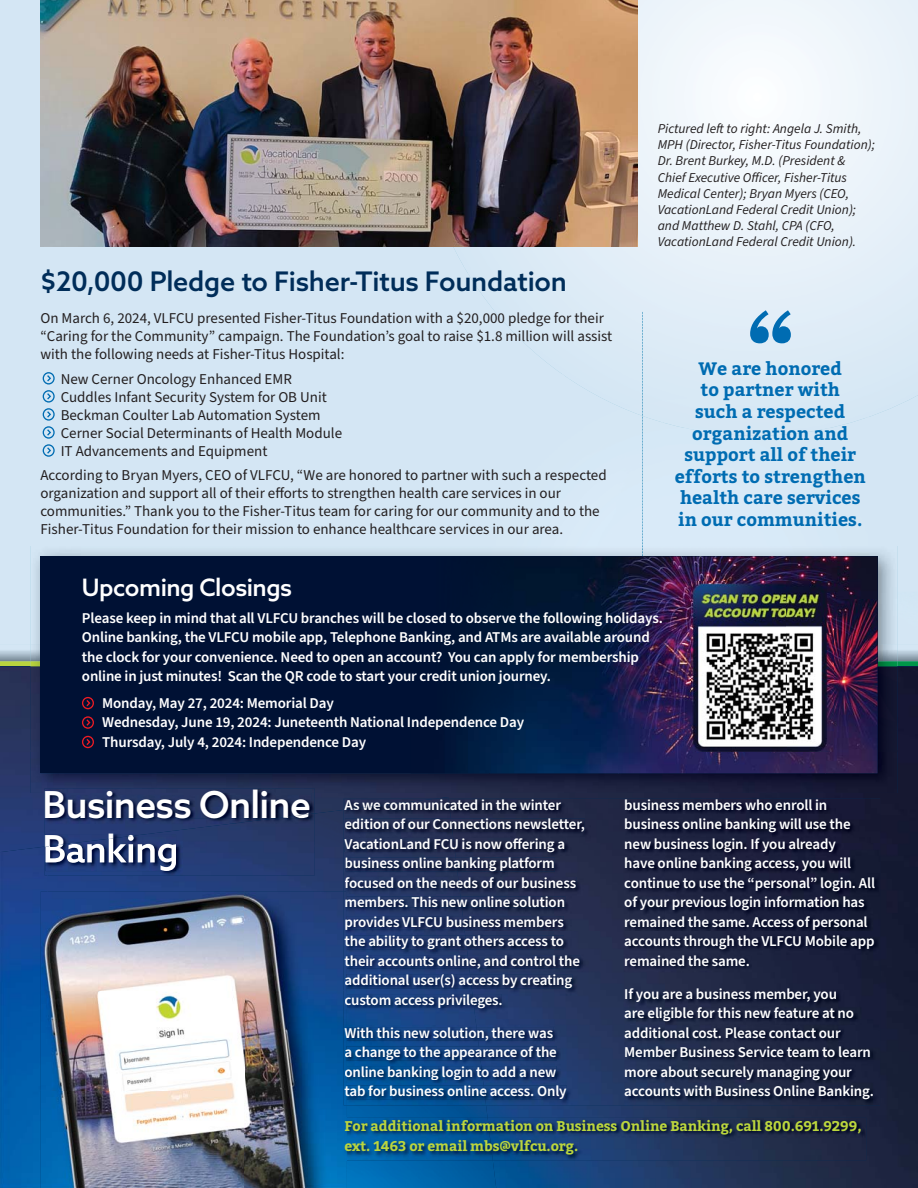
<style>
.page{position:relative;width:918px;height:1188px;background:#fff}
.page>*{position:absolute;margin:0;border:0;box-sizing:border-box;transform-origin:0 0}
.t1{font:700 94.65px "Aviano Slab";color:#006cb2;scale:.96 1}
.t2{font:500 37.2px "Azo Sans";letter-spacing:-.02em;color:#fff}
.t3{font:500 27px "Azo Sans";letter-spacing:-.01em;color:#002d59}
.t4{font:500 24px "Azo Sans";letter-spacing:-.02em;color:#fff}
.t5{font:700 18px/21.6px "Bitter";color:#006cb2;text-align:center}
.t6{font:600 15px/19.5px "Source Sans Pro";letter-spacing:-.01em;color:#fff}
.t7{font:15px/18px "Source Sans Pro";color:#231f20}
.t8{font:700 14.1px/20.5px "Bitter";letter-spacing:-.01em;color:#bcd63d}
.t9{font:italic 13.5px/16.2px "Source Sans Pro";color:#231f20}
</style>
<div class="page">
<div style="left:0;top:375px;width:49px;height:269px;background:#d4e6f4"></div>
<div style="left:867px;top:436px;width:51px;height:208px;background:#d4e6f4"></div>
<div style="left:0;top:0;width:407px;height:268px;background:#d4e6f4"></div>
<img style="left:407px;top:246px;width:11px;height:22px">
<img style="left:0;top:644px;width:918px;height:17px">
<img style="left:0;top:667px;width:918px;height:521px">
<img style="left:568px;top:0;width:350px;height:436px">
<div style="left:518px;top:246px;width:50px;height:141px;background:#d8e9f5"></div>
<div style="left:468px;top:246px;width:50px;height:93px;background:#d5e7f4"></div>
<div style="left:418px;top:246px;width:50px;height:44px;background:#d4e6f4"></div>
<img style="left:486px;top:1018px;width:394px;height:87px">
<img style="left:471px;top:843px;width:409px;height:175px">
<img style="left:455px;top:799px;width:425px;height:44px">
<img style="left:455px;top:799px;width:106px;height:11px">
<img style="left:455px;top:818px;width:130px;height:14px">
<img style="left:455px;top:838px;width:110px;height:14px">
<img style="left:471px;top:857px;width:84px;height:15px">
<img style="left:471px;top:877px;width:105px;height:11px">
<img style="left:471px;top:897px;width:94px;height:10px">
<img style="left:471px;top:916px;width:93px;height:14px">
<img style="left:471px;top:936px;width:93px;height:14px">
<img style="left:471px;top:955px;width:109px;height:14px">
<img style="left:486px;top:974px;width:86px;height:15px">
<img style="left:486px;top:994px;width:16px;height:14px">
<img style="left:486px;top:1027px;width:67px;height:14px">
<img style="left:486px;top:1046px;width:71px;height:15px">
<img style="left:486px;top:1066px;width:71px;height:14px">
<img style="left:486px;top:1085px;width:81px;height:14px">
<img style="left:40px;top:0;width:597px;height:246px">
<img style="left:31px;top:546px;width:50px;height:98px">
<img style="left:847px;top:546px;width:50px;height:98px">
<img style="left:31px;top:661px;width:866px;height:6px">
<img style="left:31px;top:751px;width:866px;height:42px">
<img style="left:31px;top:667px;width:9px;height:84px">
<img style="left:878px;top:667px;width:19px;height:84px">
<svg style="left:642px;top:312px;width:1px;height:244px"></svg>
<div style="left:40px;top:556px;width:838px;height:217px;background:#001134"></div>
<img style="left:587px;top:556px;width:135px;height:87px">
<img style="left:722px;top:556px;width:156px;height:44px">
<img style="left:826px;top:600px;width:52px;height:173px">
<img style="left:468px;top:643px;width:223px;height:87px">
<img style="left:466px;top:730px;width:360px;height:43px">
<svg style="left:82px;top:697px;width:12px;height:12px"></svg>
<svg style="left:82px;top:716px;width:12px;height:13px"></svg>
<svg style="left:82px;top:736px;width:12px;height:12px"></svg>
<svg style="left:43px;top:372px;width:12px;height:85px"></svg>
<img style="left:45px;top:788px;width:270px;height:25px">
<img style="left:45px;top:789px;width:266px;height:24px">
<img style="left:0;top:846px;width:47px;height:342px">
<img style="left:346px;top:1104px;width:142px;height:14px">
<img style="left:47px;top:846px;width:297px;height:45px">
<img style="left:314px;top:797px;width:136px;height:49px">
<img style="left:346px;top:974px;width:140px;height:131px">
<img style="left:344px;top:842px;width:127px;height:132px">
<img style="left:344px;top:799px;width:111px;height:39px">
<img style="left:344px;top:799px;width:106px;height:11px">
<img style="left:345px;top:818px;width:108px;height:14px">
<img style="left:344px;top:838px;width:111px;height:14px">
<img style="left:346px;top:857px;width:111px;height:15px">
<img style="left:345px;top:877px;width:114px;height:11px">
<img style="left:347px;top:897px;width:115px;height:10px">
<img style="left:347px;top:916px;width:117px;height:14px">
<img style="left:346px;top:936px;width:121px;height:14px">
<img style="left:346px;top:955px;width:123px;height:14px">
<img style="left:346px;top:974px;width:126px;height:15px">
<img style="left:346px;top:994px;width:128px;height:14px">
<img style="left:346px;top:1027px;width:132px;height:14px">
<img style="left:346px;top:1046px;width:135px;height:15px">
<img style="left:346px;top:1066px;width:137px;height:14px">
<img style="left:346px;top:1085px;width:139px;height:14px">
<img style="left:346px;top:1160px;width:150px;height:28px">
<img style="left:45px;top:813px;width:270px;height:62px">
<img style="left:276px;top:814px;width:35px;height:4px">
<img style="left:283px;top:814px;width:26px;height:4px">
<img style="left:45px;top:834px;width:131px;height:37px">
<img style="left:41px;top:891px;width:305px;height:297px">
<img style="left:344px;top:891px;width:2px;height:214px">
<svg style="left:346px;top:916px;width:1px;height:14px"></svg>
<svg style="left:345px;top:936px;width:1px;height:72px"></svg>
<svg style="left:345px;top:1027px;width:1px;height:72px"></svg>
<img style="left:493px;top:1118px;width:373px;height:42px">
<img style="left:344px;top:1118px;width:149px;height:42px">
<img style="left:691px;top:582px;width:143px;height:169px">
<h3 class="t3" style="left:40px;top:268px;width:528px">$20,000 Pledge to Fisher-Titus Foundation</h3>
<p class="t7" style="left:40px;top:310px;width:573px">On March 6, 2024, VLFCU presented Fisher-Titus Foundation with a $20,000 pledge for their “Caring for the Community” campaign. The Foundation’s goal to raise $1.8 million will assist with the following needs at Fisher-Titus Hospital:</p>
<p class="t7" style="left:61px;top:371px;width:283px">New Cerner Oncology Enhanced EMR Cuddles Infant Security System for OB Unit Beckman Coulter Lab Automation System Cerner Social Determinants of Health Module IT Advancements and Equipment</p>
<p class="t7" style="left:40px;top:468px;width:568px">According to Bryan Myers, CEO of VLFCU, “We are honored to partner with such a respected organization and support all of their efforts to strengthen health care services in our communities.” Thank you to the Fisher-Titus team for caring for our community and to the Fisher-Titus Foundation for their mission to enhance healthcare services in our area.</p>
<h3 class="t4" style="left:82px;top:576px;width:212px">Upcoming Closings</h3>
<p class="t9" style="left:658px;top:122px;width:219px">Pictured left to right: Angela J. Smith, MPH (Director, Fisher-Titus Foundation); Dr. Brent Burkey, M.D. (President &amp; Chief Executive Officer, Fisher-Titus Medical Center); Bryan Myers (CEO, VacationLand Federal Credit Union); and Matthew D. Stahl, CPA (CFO, VacationLand Federal Credit Union).</p>
<h1 class="t1" style="left:746px;top:290px;width:53px">“</h1>
<p class="t5" style="left:675px;top:359px;width:193px">We are honored<br>to partner with<br>such a respected organization and support all of their efforts to strengthen health care services in our communities.</p>
<p class="t6" style="left:82px;top:609px;width:582px">Please keep in mind that all VLFCU branches will be closed to observe the following holidays.<br>Online banking, the VLFCU mobile app, Telephone Banking, and ATMs are available around the clock for your convenience. Need to open an account? You can apply for membership online in just minutes! Scan the QR code to start your credit union journey.</p>
<p class="t6" style="left:102px;top:694px;width:424px">Monday, May 27, 2024: Memorial Day<br>Wednesday, June 19, 2024: Juneteenth National Independence Day<br>Thursday, July 4, 2024: Independence Day</p>
<h2 class="t2" style="left:43px;top:787px;width:270px">Business Online</h2>
<p class="t6" style="left:345px;top:796px;width:242px">As we communicated in the winter edition of our Connections newsletter, VacationLand FCU is now offering a business online banking platform focused on the needs of our business members. This new online solution provides VLFCU business members the ability to grant others access to their accounts online, and control the additional user(s) access by creating custom access privileges.</p>
<p class="t6" style="left:345px;top:1024px;width:224px">With this new solution, there was<br>a change to the appearance of the online banking login to add a new tab for business online access. Only</p>
<p class="t6" style="left:624px;top:796px;width:252px">business members who enroll in business online banking will use the new business login. If you already<br>have online banking access, you will continue to use the “personal” login. All of your previous login information has remained the same. Access of personal accounts through the VLFCU Mobile app remained the same.</p>
<p class="t6" style="left:624px;top:985px;width:251px">If you are a business member, you<br>are eligible for this new feature at no additional cost. Please contact our Member Business Service team to learn more about securely managing your accounts with Business Online Banking.</p>
<p class="t8" style="left:345px;top:1116px;width:519px">For additional information on Business Online Banking, call 800.691.9299, ext. 1463 or email mbs@vlfcu.org.</p>
</div>
